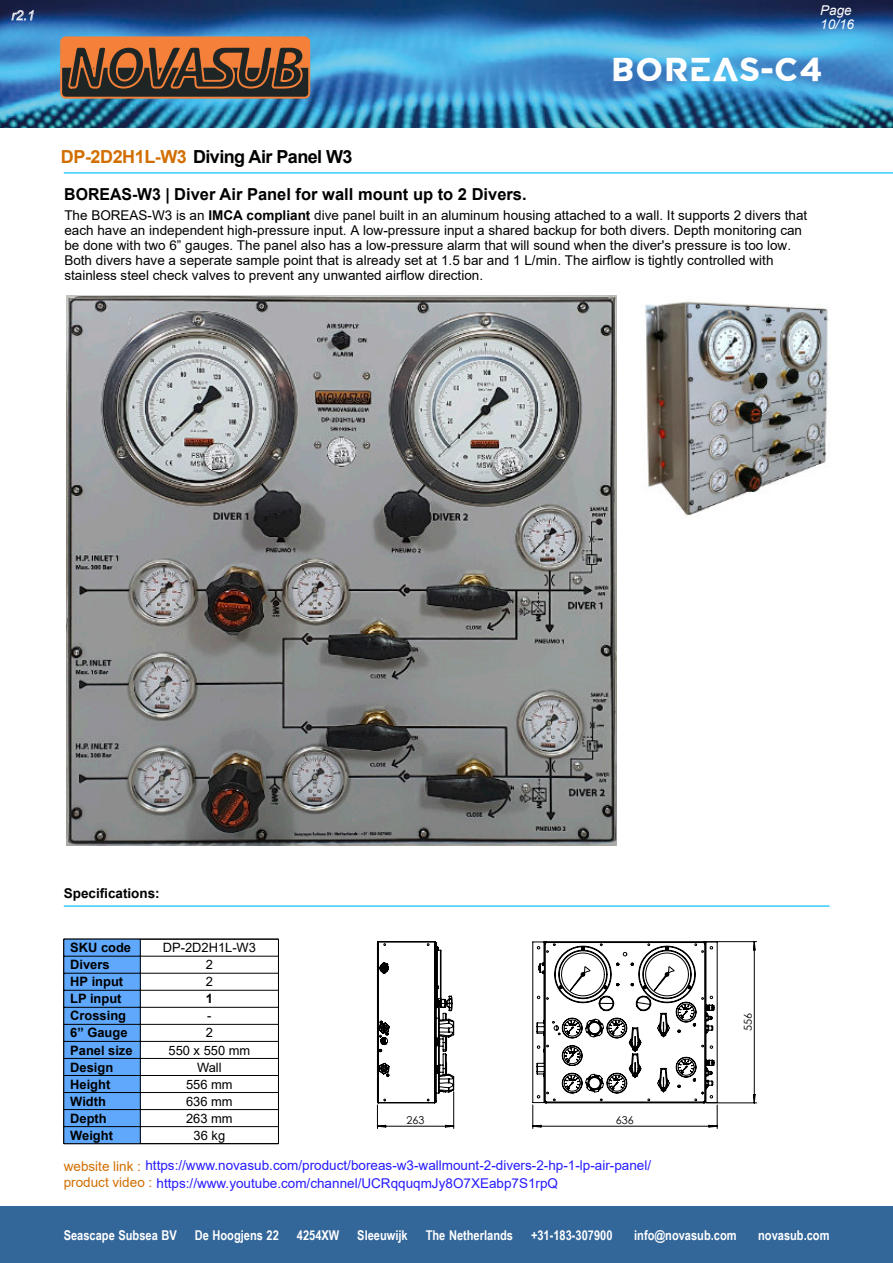
<style>
.page{position:relative;width:893px;height:1263px;background:#fff}
.page>*{position:absolute;margin:0;border:0;box-sizing:border-box;transform-origin:0 0}
.t1{font:700 33px "Baba Pro";letter-spacing:-.13em;color:#fff}
.t2{font:700 18px "Arial";letter-spacing:-.03em;color:#000}
.t3{font:700 16.5px "Arial";color:#000;scale:.96 1}
.t4{font:13.5px/15px "Arial";color:#000}
.t5{font:13.5px "Arial";color:#271aff}
.t6{font:700 13.5px "Arial Narrow";color:#fff}
.t7{font:700 13.5px "Arial";color:#000}
.t8{font:italic 13.5px/13.5px "Arial";color:#fff}
.t9{font:700 12.9px "Arial";color:#000}
.t10{font:12.9px "Arial";color:#000}
.t11{font:10.8px "Century Gothic";color:#000}
.s1{color:#d26e00}
.s2{font-weight:700}
</style>
<div class="page">
<div style="left:0;top:1206px;width:893px;height:57px;background:#369"></div>
<img style="left:0;top:0;width:893px;height:128px">
<svg style="left:61px;top:36px;width:248px;height:63px;background:#804e2d"></svg>
<div style="left:60px;top:36px;width:250px;height:63px;border:2px solid #f48039;border-radius:5px"></div>
<hr style="left:64px;top:172px;width:829px;height:2px;background:#3cf">
<svg style="left:11px;top:10px;width:23px;height:11px"></svg>
<img style="left:67px;top:295px;width:549px;height:551px">
<hr style="left:64px;top:905px;width:765px;height:2px;background:#3cf">
<svg style="left:532px;top:941px;width:225px;height:188px"></svg>
<svg style="left:377px;top:941px;width:77px;height:188px"></svg>
<div style="left:64px;top:939px;width:76px;height:205px;background:#5fa8fc"></div>
<hr style="left:64px;top:939px;width:1px;height:205px;background:#000">
<hr style="left:278px;top:939px;width:1px;height:205px;background:#000">
<hr style="left:140px;top:939px;width:1px;height:205px;background:#000">
<hr style="left:64px;top:939px;width:214px;height:1px;background:#000">
<hr style="left:64px;top:956px;width:214px;height:1px;background:#000">
<hr style="left:64px;top:973px;width:214px;height:1px;background:#000">
<hr style="left:64px;top:990px;width:214px;height:1px;background:#000">
<hr style="left:64px;top:1007px;width:214px;height:1px;background:#000">
<hr style="left:64px;top:1024px;width:214px;height:1px;background:#000">
<hr style="left:64px;top:1041px;width:214px;height:1px;background:#000">
<hr style="left:64px;top:1058px;width:214px;height:1px;background:#000">
<hr style="left:64px;top:1075px;width:214px;height:1px;background:#000">
<hr style="left:64px;top:1092px;width:214px;height:1px;background:#000">
<hr style="left:64px;top:1109px;width:214px;height:1px;background:#000">
<hr style="left:64px;top:1126px;width:214px;height:1px;background:#000">
<hr style="left:64px;top:1143px;width:214px;height:1px;background:#000">
<img style="left:645px;top:301px;width:183px;height:215px">
<p class="t8" style="left:11px;top:10px;width:25px">r2.1</p>
<p class="t8" style="left:820px;top:5px;width:35px">Page<br>10/16</p>
<h2 class="t2" style="left:61px;top:150px;width:293px"><span class="s1">DP-2D2H1L-W3</span> Diving Air Panel W3</h2>
<p class="t3" style="left:64px;top:188px;width:483px">BOREAS-W3 | Diver Air Panel for wall mount up to 2 Divers.</p>
<h1 class="t1" style="left:614px;top:57px;width:217px">BOREAS-C4</h1>
<p class="t4" style="left:64px;top:209px;width:744px">The BOREAS-W3 is an <span class="s2">IMCA compliant</span> dive panel built in an aluminum housing attached to a wall. It supports 2 divers that each have an independent high-pressure input. A low-pressure input a shared backup for both divers. Depth monitoring can be done with two 6” gauges. The panel also has a low-pressure alarm that will sound when the diver's pressure is too low.<br>Both divers have a seperate sample point that is already set at 1.5 bar and 1 L/min. The airflow is tightly controlled with stainless steel check valves to prevent any unwanted airflow direction.</p>
<p class="t7" style="left:64px;top:888px;width:98px">Specifications:</p>
<p class="t9" style="left:70px;top:943px;width:62px">SKU code</p>
<p class="t10" style="left:163px;top:943px;width:95px">DP-2D2H1L-W3</p>
<p class="t9" style="left:70px;top:960px;width:41px">Divers</p>
<p class="t10" style="left:206px;top:960px;width:9px">2</p>
<p class="t9" style="left:70px;top:977px;width:54px">HP input</p>
<p class="t10" style="left:206px;top:977px;width:9px">2</p>
<p class="t9" style="left:70px;top:994px;width:53px">LP input</p>
<p class="t9" style="left:206px;top:994px;width:9px">1</p>
<p class="t9" style="left:70px;top:1011px;width:57px">Crossing</p>
<p class="t10" style="left:207px;top:1011px;width:6px">-</p>
<p class="t9" style="left:70px;top:1028px;width:59px">6” Gauge</p>
<p class="t10" style="left:206px;top:1028px;width:9px">2</p>
<p class="t9" style="left:70px;top:1045px;width:64px">Panel size</p>
<p class="t10" style="left:169px;top:1045px;width:83px">550 x 550 mm</p>
<p class="t9" style="left:70px;top:1062px;width:44px">Design</p>
<p class="t10" style="left:197px;top:1062px;width:26px">Wall</p>
<p class="t9" style="left:70px;top:1079px;width:42px">Height</p>
<p class="t10" style="left:186px;top:1079px;width:48px">556 mm</p>
<p class="t9" style="left:70px;top:1096px;width:37px">Width</p>
<p class="t10" style="left:186px;top:1096px;width:48px">636 mm</p>
<p class="t9" style="left:70px;top:1113px;width:38px">Depth</p>
<p class="t10" style="left:186px;top:1113px;width:48px">263 mm</p>
<p class="t9" style="left:70px;top:1130px;width:44px">Weight</p>
<p class="t10" style="left:194px;top:1130px;width:33px">36 kg</p>
<p class="t11" style="left:407px;top:1112px;width:19px">263</p>
<p class="t11" style="left:616px;top:1112px;width:19px">636</p>
<p class="t5" style="left:64px;top:1160px;width:589px"><span class="s1">website link :</span> https://www.novasub.com/product/boreas-w3-wallmount-2-divers-2-hp-1-lp-air-panel/</p>
<p class="t5" style="left:64px;top:1178px;width:496px"><span class="s1">product video :</span> https://www.youtube.com/channel/UCRqquqmJy8O7XEabp7S1rpQ</p>
<p class="t11" style="left:740px;top:1031px;width:19px;rotate:-90deg">556</p>
<p class="t6" style="left:64px;top:1230px;width:115px">Seascape Subsea BV</p>
<p class="t6" style="left:195px;top:1230px;width:86px">De Hoogjens 22</p>
<p class="t6" style="left:297px;top:1230px;width:44px">4254XW</p>
<p class="t6" style="left:357px;top:1230px;width:52px">Sleeuwĳk</p>
<p class="t6" style="left:426px;top:1230px;width:89px">The Netherlands</p>
<p class="t6" style="left:531px;top:1230px;width:83px">+31-183-307900</p>
<p class="t6" style="left:634px;top:1230px;width:104px">info@novasub.com</p>
<p class="t6" style="left:758px;top:1230px;width:73px">novasub.com</p>
</div>
